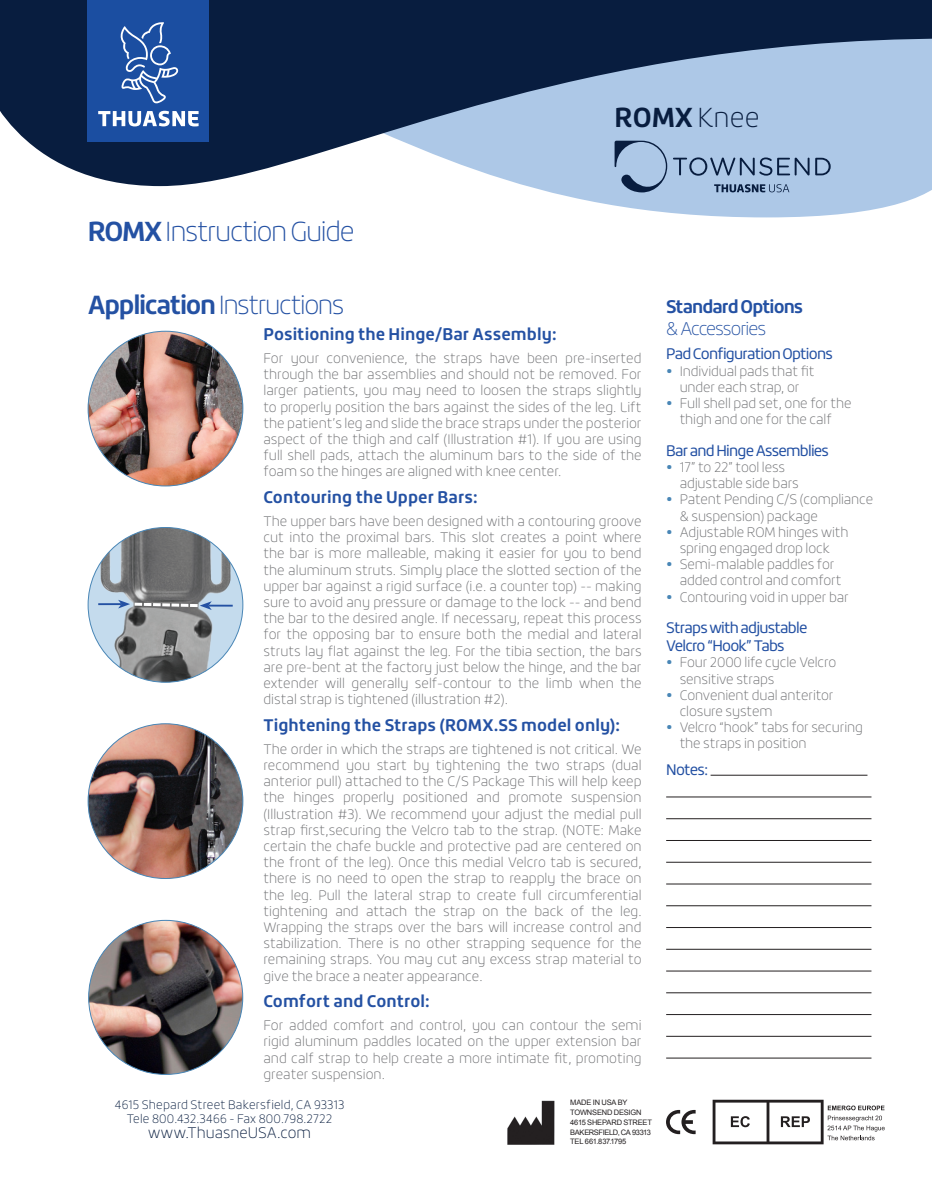
<style>
.page{position:relative;width:932px;height:1202px;background:#fff}
.page>*{position:absolute;margin:0;border:0;box-sizing:border-box;transform-origin:0 0}
.t1{font:100 27px "Roihu";letter-spacing:-.05em;color:#2451a3}
.t2{font:700 27px "Roihu";color:#081d3f}
.t3{font:100 25.8px "Roihu";letter-spacing:-.06em;color:#2451a3}
.t4{font:700 18px/21.6px "Roihu";letter-spacing:-.05em;color:#2451a3}
.Paragraph{font:700 16.5px "Roihu";letter-spacing:.005em;color:#2451a3}
.t5{font:15px/18px "Roihu";letter-spacing:-.05em;color:#2451a3}
.t6{font:100 15px "Roihu";color:#081d3f}
.Paragraph-2{font:100 13.5px/16.2px "Roihu";letter-spacing:-.01em;color:#6c6d70}
.t7{font:100 12px/14.4px "Roihu";letter-spacing:.01em;color:#081d3f;text-align:center}
.t8{font:7.5px/9.8px "Arial";letter-spacing:-.035em;color:#231f20}
.s1{font-weight:700}
.s2{font-weight:100}
.s3{font-weight:700;font-size:16.5px;color:#4986b6}
</style>
<div class="page">
<svg style="left:153px;top:186px;width:779px;height:31px"></svg>
<svg style="left:0;top:0;width:932px;height:186px;background:#566b89"></svg>
<div style="left:88px;top:0;width:121px;height:142px;background:#1b4ea1"></div>
<svg style="left:98px;top:111px;width:100px;height:15px"></svg>
<svg style="left:120px;top:22px;width:58px;height:81px"></svg>
<svg style="left:714px;top:184px;width:75px;height:8px"></svg>
<svg style="left:614px;top:141px;width:53px;height:52px;background:#8ba4c4"></svg>
<svg style="left:673px;top:157px;width:136px;height:19px;background:#839cbc"></svg>
<svg style="left:815px;top:158px;width:15px;height:17px"></svg>
<svg style="left:666px;top:1109px;width:29px;height:25px"></svg>
<img style="left:507px;top:1100px;width:48px;height:45px">
<svg style="left:712px;top:1099px;width:172px;height:45px"></svg>
<img style="left:88px;top:331px;width:155px;height:155px;border-radius:77px">
<img style="left:88px;top:723px;width:155px;height:155px;border-radius:77px">
<img style="left:89px;top:920px;width:154px;height:154px;border-radius:77px">
<hr style="left:710px;top:775px;width:157px;height:1px;background:#231f20">
<hr style="left:666px;top:796px;width:205px;height:1px;background:#231f20">
<hr style="left:666px;top:818px;width:205px;height:1px;background:#231f20">
<hr style="left:666px;top:840px;width:205px;height:1px;background:#231f20">
<hr style="left:666px;top:862px;width:205px;height:1px;background:#231f20">
<hr style="left:666px;top:883px;width:205px;height:1px;background:#231f20">
<hr style="left:666px;top:905px;width:205px;height:1px;background:#231f20">
<hr style="left:666px;top:927px;width:205px;height:1px;background:#231f20">
<hr style="left:666px;top:949px;width:205px;height:1px;background:#231f20">
<hr style="left:666px;top:970px;width:205px;height:1px;background:#231f20">
<hr style="left:666px;top:992px;width:205px;height:1px;background:#231f20">
<hr style="left:666px;top:1014px;width:205px;height:1px;background:#231f20">
<hr style="left:666px;top:1036px;width:205px;height:1px;background:#231f20">
<hr style="left:666px;top:1057px;width:205px;height:1px;background:#231f20">
<img style="left:88px;top:527px;width:155px;height:155px;border-radius:77px">
<hr style="left:98px;top:603px;width:23px;height:2px;background:#2451a3">
<hr style="left:208px;top:604px;width:25px;height:2px;background:#2451a3">
<svg style="left:118px;top:599px;width:94px;height:11px"></svg>
<p class="t1" style="left:88px;top:216px;width:268px"><span class="s1">ROMX</span> Instruction Guide</p>
<h1 class="t2" style="left:614px;top:102px;width:147px">ROMX <span class="s2">Knee</span></h1>
<p class="t3" style="left:88px;top:290px;width:258px"><span class="s1">Application</span> Instructions</p>
<p class="Paragraph" style="left:263px;top:325px;width:295px">Positioning the Hinge/Bar Assembly:</p>
<p class="Paragraph-2" style="left:263px;top:350px;width:380px;text-align:justify">For your convenience, the straps have been pre-inserted through the bar assemblies and should not be removed. For larger patients, you may need to loosen the straps slightly to properly position the bars against the sides of the leg. Lift the patient’s leg and slide the brace straps under the posterior aspect of the thigh and calf (Illustration #1). If you are using full shell pads, attach the aluminum bars to the side of the foam so the hinges are aligned with knee center.</p>
<p class="Paragraph" style="left:263px;top:487px;width:216px">Contouring the Upper Bars:</p>
<p class="Paragraph-2" style="left:263px;top:513px;width:380px;text-align:justify">The upper bars have been designed with a contouring groove cut into the proximal bars. This slot creates a point where the bar is more malleable, making it easier for you to bend the aluminum struts. Simply place the slotted section of the upper bar against a rigid surface (i.e. a counter top) -- making sure to avoid any pressure or damage to the lock -- and bend the bar to the desired angle. If necessary, repeat this process for the opposing bar to ensure both the medial and lateral struts lay flat against the leg. For the tibia section, the bars are pre-bent at the factory just below the hinge, and the bar extender will generally self-contour to the limb when the distal strap is tightened (illustration #2).</p>
<p class="Paragraph" style="left:263px;top:715px;width:358px">Tightening the Straps (ROMX.SS model only):</p>
<p class="Paragraph-2" style="left:263px;top:741px;width:380px;text-align:justify">The order in which the straps are tightened is not critical. We recommend you start by tightening the two straps (dual anterior pull) attached to the C/S Package This will help keep the hinges properly positioned and promote suspension (Illustration #3). We recommend your adjust the medial pull strap first,securing the Velcro tab to the strap. (NOTE: Make certain the chafe buckle and protective pad are centered on the front of the leg). Once this medial Velcro tab is secured, there is no need to open the strap to reapply the brace on the leg. Pull the lateral strap to create full circumferential tightening and attach the strap on the back of the leg.<br>Wrapping the straps over the bars will increase control and stabilization. There is no other strapping sequence for the remaining straps. You may cut any excess strap material to give the brace a neater appearance.</p>
<p class="Paragraph" style="left:263px;top:991px;width:168px">Comfort and Control:</p>
<p class="Paragraph-2" style="left:263px;top:1017px;width:380px;text-align:justify">For added comfort and control, you can contour the semi rigid aluminum paddles located on the upper extension bar and calf strap to help create a more intimate fit, promoting greater suspension.</p>
<p class="t7" style="left:115px;top:1097px;width:231px">4615 Shepard Street Bakersfield, CA 93313<br>Tele 800.432.3466 - Fax 800.798.2722</p>
<p class="t6" style="left:148px;top:1124px;width:164px">www.ThuasneUSA.com</p>
<p class="t8" style="left:570px;top:1097px;width:83px">MADE IN USA BY<br>TOWNSEND DESIGN<br>4615 SHEPARD STREET<br>BAKERSFIELD, CA 93313<br>TEL 661.837.1795</p>
<p class="t4" style="left:666px;top:296px;width:139px">Standard Options <span class="s2">&amp; Accessories</span></p>
<p class="t5" style="left:666px;top:345px;width:168px">Pad Configuration Options</p>
<p class="Paragraph-2" style="left:666px;top:363px;width:150px;text-align:center"><span class="s3">•</span> Individual pads that fit under each strap, or</p>
<p class="Paragraph-2" style="left:666px;top:395px;width:187px;text-align:center"><span class="s3">•</span> Full shell pad set, one for the thigh and one for the calf</p>
<p class="t5" style="left:666px;top:441px;width:164px">Bar and Hinge Assemblies</p>
<p class="Paragraph-2" style="left:679px;top:459px;width:121px;text-indent:-14px"><span class="s3">•</span> 17” to 22” tool less adjustable side bars</p>
<p class="Paragraph-2" style="left:679px;top:491px;width:195px;text-indent:-14px"><span class="s3">•</span> Patent Pending C/S (compliance &amp; suspension) package</p>
<p class="Paragraph-2" style="left:666px;top:524px;width:184px;text-align:center"><span class="s3">•</span> Adjustable ROM hinges with spring engaged drop lock</p>
<p class="Paragraph-2" style="left:679px;top:556px;width:163px;text-indent:-14px"><span class="s3">•</span> Semi-malable paddles for added control and comfort</p>
<p class="Paragraph-2" style="left:666px;top:589px;width:184px"><span class="s3">•</span> Contouring void in upper bar</p>
<p class="t5" style="left:666px;top:619px;width:143px">Straps with adjustable<br>Velcro “Hook” Tabs</p>
<p class="Paragraph-2" style="left:679px;top:654px;width:158px;text-indent:-14px"><span class="s3">•</span> Four 2000 life cycle Velcro sensitive straps</p>
<p class="Paragraph-2" style="left:679px;top:687px;width:155px;text-indent:-14px"><span class="s3">•</span> Convenient dual anteritor closure system</p>
<p class="Paragraph-2" style="left:679px;top:719px;width:185px;text-indent:-14px"><span class="s3">•</span> Velcro “hook” tabs for securing the straps in position</p>
<p class="t5" style="left:666px;top:761px;width:44px">Notes:</p>
</div>
